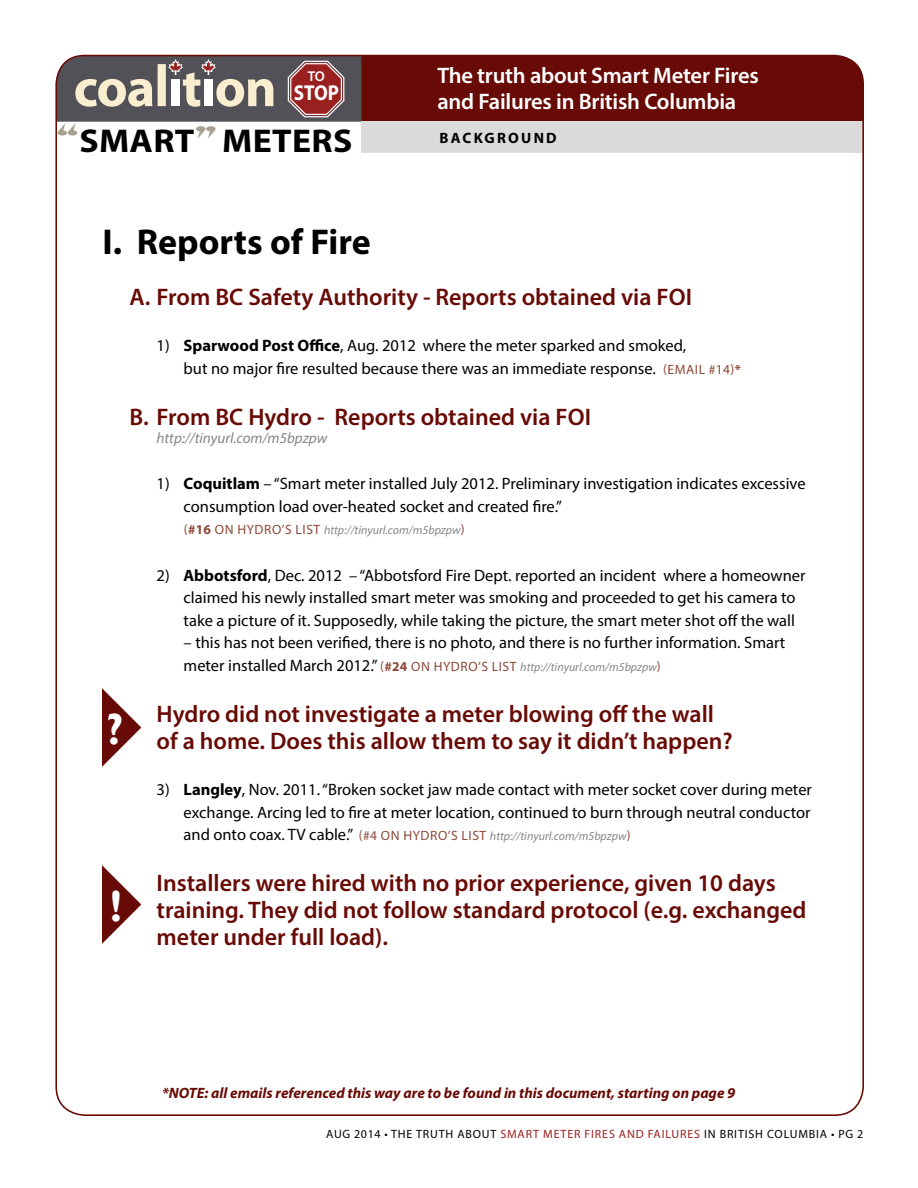
<style>
.page{position:relative;width:918px;height:1188px;background:#fff}
.page>*{position:absolute;margin:0;border:0;box-sizing:border-box;transform-origin:0 0}
.t1{font:700 43.5px "Gill Sans";color:#fff}
.t2{font:700 36px "Myriad Pro";color:#000}
.t3{font:700 33px "Myriad Pro";letter-spacing:.01em;color:#000;scale:1.08 1}
.t4{font:600 24px/27px "Myriad Pro";color:#680b06}
.t5{font:600 22.5px/25.5px "Myriad Pro";letter-spacing:-.01em;color:#fff}
.t6{font:700 21.6px "Myriad Pro";color:#fff;scale:.89 1}
.t7{font:16.5px/22.5px "Myriad Pro";color:#000}
.t8{font:italic 700 15px "Myriad Pro";color:#680b06}
.t9{font:italic 15px "Myriad Pro";color:#868589}
.t10{font:700 15px "Myriad Pro";letter-spacing:.15em;color:#000}
.t11{font:600 14.25px "Myriad Pro";color:#fff}
.t12{font:italic 12px "Myriad Pro";color:#868589}
.t13{font:12px "Myriad Pro";letter-spacing:.07em;color:#000}
.s1{font-family:"Snap ITC";font-weight:400;color:#a6a08f}
.s2{font-weight:700}
.s3{font-size:13.5px;color:#8c4938}
.s4{font-weight:700;font-size:13.5px;color:#8c4938}
.s5{font-style:normal;font-size:13.5px;color:#8c4938}
.s6{font-weight:700;font-style:normal;font-size:13.5px;color:#8c4938}
.s7{font-style:normal;font-size:16.5px;color:#000}
.s8{color:#9a201f}
</style>
<div class="page">
<svg style="left:58px;top:56px;width:805px;height:66px;background:#70312e"></svg>
<div style="left:362px;top:122px;width:501px;height:31px;background:#dbdbdc"></div>
<svg style="left:102px;top:688px;width:39px;height:79px"></svg>
<svg style="left:102px;top:865px;width:39px;height:79px"></svg>
<p class="t11" style="left:308px;top:67px;width:19px">to</p>
<h3 class="t6" style="left:294px;top:79px;width:52px">stop</h3>
<h3 class="t3" style="left:56px;top:119px;width:276px"><span class="s1">“</span>Smart<span class="s1">”</span>Meters</h3>
<h3 class="t5" style="left:437px;top:62px;width:323px">The truth about Smart Meter Fires and Failures in British Columbia</h3>
<p class="t10" style="left:440px;top:129px;width:119px">BACKGROUND</p>
<h2 class="t2" style="left:103px;top:218px;width:270px">I. Reports of Fire</h2>
<h3 class="t4" style="left:130px;top:283px;width:564px">A. From BC Safety Authority - Reports obtained via FOI</h3>
<p class="t7" style="left:184px;top:334px;width:559px;text-indent:-27px">1) <span class="s2">Sparwood Post Office</span>, Aug. 2012 where the meter sparked and smoked,<br>but no major fire resulted because there was an immediate response. <span class="s3">(E ma il #14)</span><span class="s4">*</span></p>
<h3 class="t4" style="left:130px;top:403px;width:463px">B. From BC Hydro - Reports obtained via FOI</h3>
<p class="t9" style="left:157px;top:429px;width:172px">http://tinyurl.com/m5bpzpw</p>
<p class="t7" style="left:184px;top:472px;width:624px;text-indent:-27px">1) <span class="s2">Coquitlam</span> – “Smart meter installed July 2012. Preliminary investigation indicates excessive consumption load over-heated socket and created fire.”</p>
<p class="t12" style="left:184px;top:523px;width:282px"><span class="s5">(</span><span class="s6">#16</span> <span class="s5">on H ydro’s list</span> http://tinyurl.com/m5bpzpw<span class="s5">)</span></p>
<p class="t7" style="left:184px;top:564px;width:623px;text-indent:-27px">2) <span class="s2">Abbotsford</span>, Dec. 2012 – “Abbotsford Fire Dept. reported an incident where a homeowner claimed his newly installed smart meter was smoking and proceeded to get his camera to take a picture of it. Supposedly, while taking the picture, the smart meter shot off the wall</p>
<p class="t7" style="left:184px;top:631px;width:603px">– this has not been verified, there is no photo, and there is no further information. Smart</p>
<p class="t12" style="left:184px;top:659px;width:479px"><span class="s7">meter installed March 2012.”</span> <span class="s5">(</span><span class="s6">#24</span> <span class="s5">on H ydro’s list</span> http://tinyurl.com/m5bpzpw<span class="s5">)</span></p>
<h3 class="t4" style="left:157px;top:700px;width:578px">Hydro did not investigate a meter blowing off the wall of a home. Does this allow them to say it didn’t happen?</h3>
<p class="t7" style="left:157px;top:778px;width:657px;text-align:right">3) <span class="s2">Langley</span>, Nov. 2011. “Broken socket jaw made contact with meter socket cover during meter exchange. Arcing led to fire at meter location, continued to burn through neutral conductor</p>
<p class="t12" style="left:184px;top:829px;width:448px"><span class="s7">and onto coax. TV cable.”</span> <span class="s5">(#4 on H ydro’s list</span> http://tinyurl.com/m5bpzpw<span class="s5">)</span></p>
<h3 class="t4" style="left:157px;top:869px;width:652px">Installers were hired with no prior experience, given 10 days training. They did not follow standard protocol (e.g. exchanged meter under full load).</h3>
<h1 class="t1" style="left:107px;top:703px;width:18px">?</h1>
<h1 class="t1" style="left:110px;top:880px;width:13px">!</h1>
<p class="t8" style="left:162px;top:1083px;width:575px">*NOTE: all emails referenced this way are to be found in this document, starting on page 9</p>
<p class="t13" style="left:326px;top:1126px;width:539px">AUG 2014 • The truth about <span class="s8">Smart Meter Fires and Failures</span> in British Columbia • Pg 2</p>
</div>
